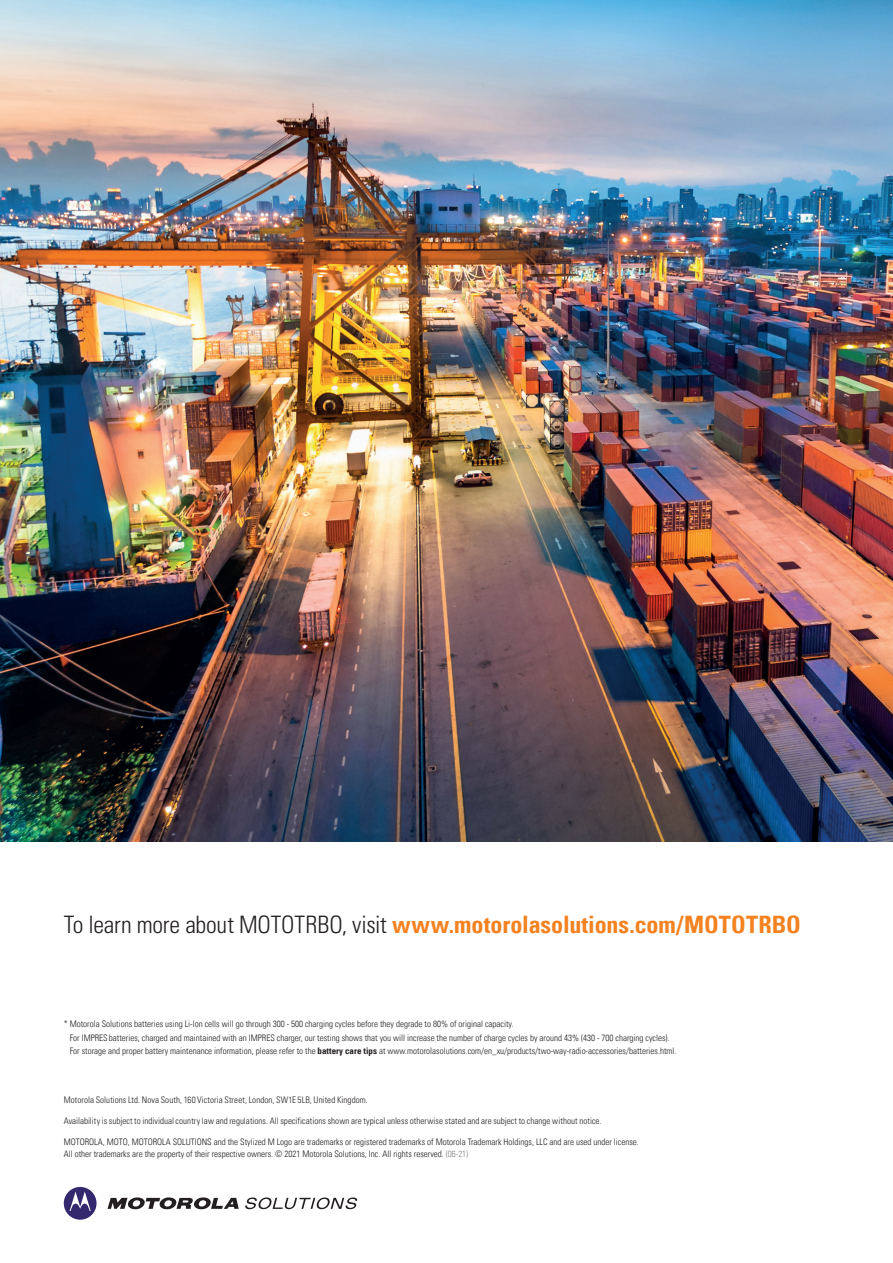
<style>
.page{position:relative;width:893px;height:1263px;background:#fff}
.page>*{position:absolute;margin:0;border:0;box-sizing:border-box;transform-origin:0 0}
.t1{font:700 condensed 24px "Univers LT";color:#f58220}
.t2{font:300 condensed 9px/12.3px "Univers LT";color:#231f20}
.t3{font:300 condensed 9px "Univers";letter-spacing:.005em;color:#231f20}
.s1{font-family:"Univers";font-weight:300;color:#231f20}
.s2{font-weight:700}
.s3{color:#808285}
</style>
<div class="page">
<svg style="left:107px;top:1197px;width:132px;height:13px"></svg>
<svg style="left:64px;top:1187px;width:33px;height:33px"></svg>
<svg style="left:245px;top:1197px;width:112px;height:12px"></svg>
<img style="left:0;top:0;width:893px;height:842px">
<p class="t1" style="left:64px;top:910px;width:739px"><span class="s1">To learn more about MOTOTRBO, visit</span> www.motorolasolutions.com/MOTOTRBO</p>
<p class="t2" style="left:70px;top:1017px;width:601px;line-height:13.5px;text-indent:-6px">* Motorola Solutions batteries using Li-Ion cells will go through 300 - 500 charging cycles before they degrade to 80% of original capacity.<br>For IMPRES batteries, charged and maintained with an IMPRES charger, our testing shows that you will increase the number of charge cycles by around 43% (430 - 700 charging cycles).</p>
<p class="t2" style="left:70px;top:1045px;width:608px">For storage and proper battery maintenance information, please refer to the <span class="s2">battery care tips</span> at www.motorolasolutions.com/en_xu/products/two-way-radio-accessories/batteries.html.</p>
<p class="t3" style="left:64px;top:1094px;width:306px">Motorola Solutions Ltd. Nova South, 160 Victoria Street, London, SW1E 5LB, United Kingdom.</p>
<p class="t3" style="left:64px;top:1115px;width:539px">Availability is subject to individual country law and regulations. All specifications shown are typical unless otherwise stated and are subject to change without notice.</p>
<p class="t2" style="left:64px;top:1135px;width:577px">MOTOROLA, MOTO, MOTOROLA SOLUTIONS and the Stylized M Logo are trademarks or registered trademarks of Motorola Trademark Holdings, LLC and are used under license.<br>All other trademarks are the property of their respective owners. © 2021 Motorola Solutions, Inc. All rights reserved. <span class="s3">(06-21)</span></p>
</div>
